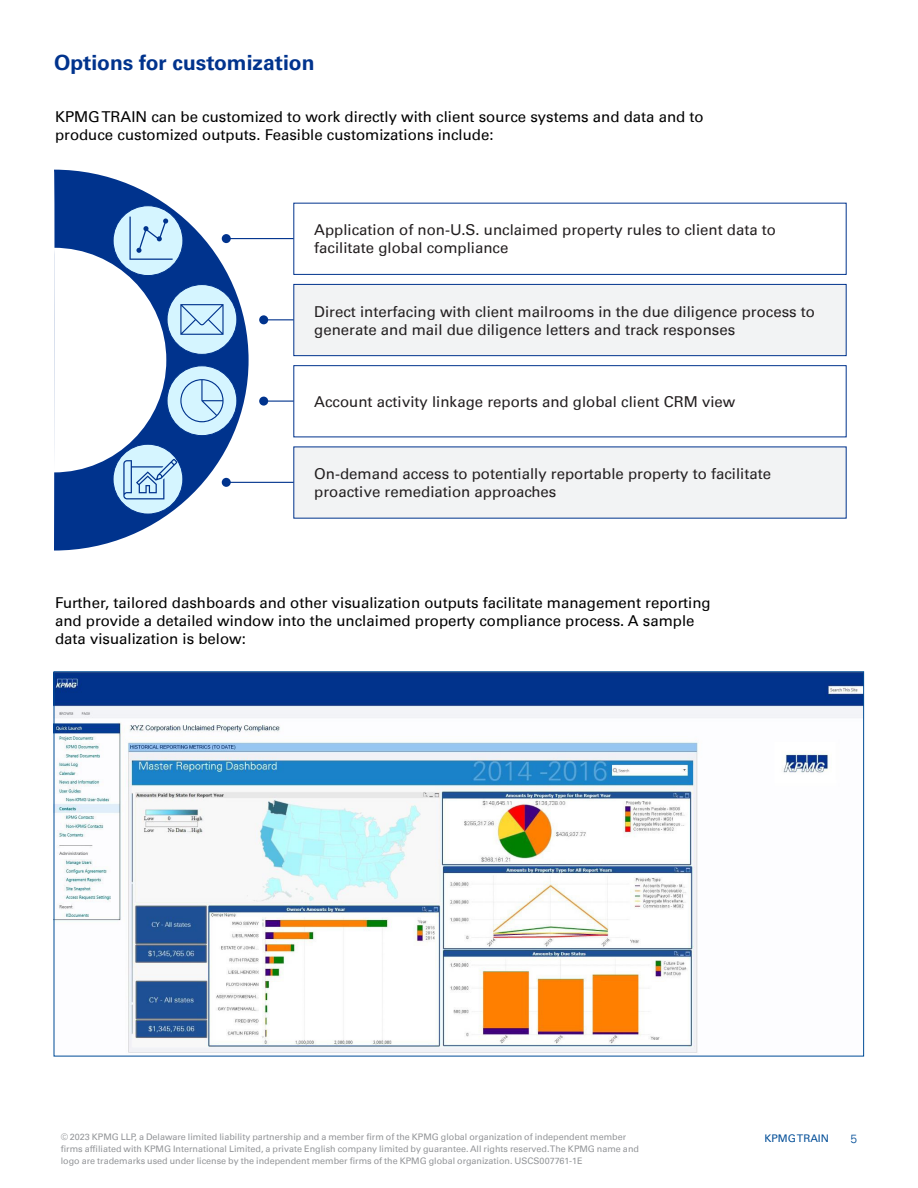
<style>
.page{position:relative;width:918px;height:1188px;background:#fff}
.page>*{position:absolute;margin:0;border:0;box-sizing:border-box;transform-origin:0 0}
.t1{font:700 21px "Univers 65";color:#00338d}
.t2{font:15px/18px "Univers 55 Roman";color:#231f20}
.t3{font:15px/18px "Univers 55 Roman";color:#000}
.t4{font:300 12px "Univers 45";color:#014d97}
.t5{font:10.5px "Univers 55 Roman";color:#014d97}
.t6{font:9px/12px "Univers 55 Roman";color:#939598}
</style>
<div class="page">
<svg style="left:54px;top:170px;width:195px;height:381px"></svg>
<svg style="left:293px;top:203px;width:554px;height:72px"></svg>
<div style="left:293px;top:284px;width:554px;height:72px;background:#f2f3f4"></div>
<div style="left:293px;top:447px;width:554px;height:72px;background:#f2f3f4"></div>
<svg style="left:293px;top:365px;width:554px;height:72px"></svg>
<div style="left:113px;top:206px;width:70px;height:70px;background:#d5f5ff;border-radius:50%"></div>
<div style="left:167px;top:285px;width:70px;height:69px;background:#d5f5ff;border-radius:50%"></div>
<div style="left:167px;top:366px;width:70px;height:70px;background:#d5f5ff;border-radius:50%"></div>
<svg style="left:113px;top:444px;width:70px;height:70px"></svg>
<svg style="left:54px;top:217px;width:170px;height:282px"></svg>
<hr style="left:226px;top:238px;width:68px;height:1px;background:#00338d">
<div style="left:222px;top:234px;width:9px;height:9px;background:#00338d;border-radius:50%"></div>
<hr style="left:264px;top:319px;width:30px;height:1px;background:#00338d">
<div style="left:259px;top:315px;width:9px;height:9px;background:#00338d;border-radius:50%"></div>
<hr style="left:264px;top:401px;width:30px;height:1px;background:#00338d">
<div style="left:259px;top:397px;width:9px;height:9px;background:#00338d;border-radius:50%"></div>
<hr style="left:226px;top:482px;width:68px;height:1px;background:#00338d">
<div style="left:222px;top:478px;width:9px;height:9px;background:#00338d;border-radius:50%"></div>
<img style="left:56px;top:673px;width:806px;height:380px">
<h1 class="t1" style="left:54px;top:50px;width:262px">Options for customization</h1>
<p class="t3" style="left:55px;top:108px;width:650px">KPMG TRAIN can be customized to work directly with client source systems and data and to produce customized outputs. Feasible customizations include:</p>
<p class="t2" style="left:314px;top:221px;width:463px">Application of non-U.S. unclaimed property rules to client data to facilitate global compliance</p>
<p class="t2" style="left:314px;top:302px;width:502px">Direct interfacing with client mailrooms in the due diligence process to generate and mail due diligence letters and track responses</p>
<p class="t2" style="left:314px;top:393px;width:423px">Account activity linkage reports and global client CRM view</p>
<p class="t2" style="left:314px;top:465px;width:458px">On-demand access to potentially reportable property to facilitate proactive remediation approaches</p>
<p class="t3" style="left:55px;top:594px;width:657px">Further, tailored dashboards and other visualization outputs facilitate management reporting and provide a detailed window into the unclaimed property compliance process. A sample data visualization is below:</p>
<p class="t6" style="left:61px;top:1131px;width:580px">© 2023 KPMG LLP, a Delaware limited liability partnership and a member firm of the KPMG global organization of independent member firms affiliated with KPMG International Limited, a private English company limited by guarantee. All rights reserved. The KPMG name and logo are trademarks used under license by the independent member firms of the KPMG global organization. USCS007761-1E</p>
<p class="t5" style="left:764px;top:1132px;width:66px">KPMG TRAIN</p>
<p class="t4" style="left:851px;top:1132px;width:8px">5</p>
</div>
